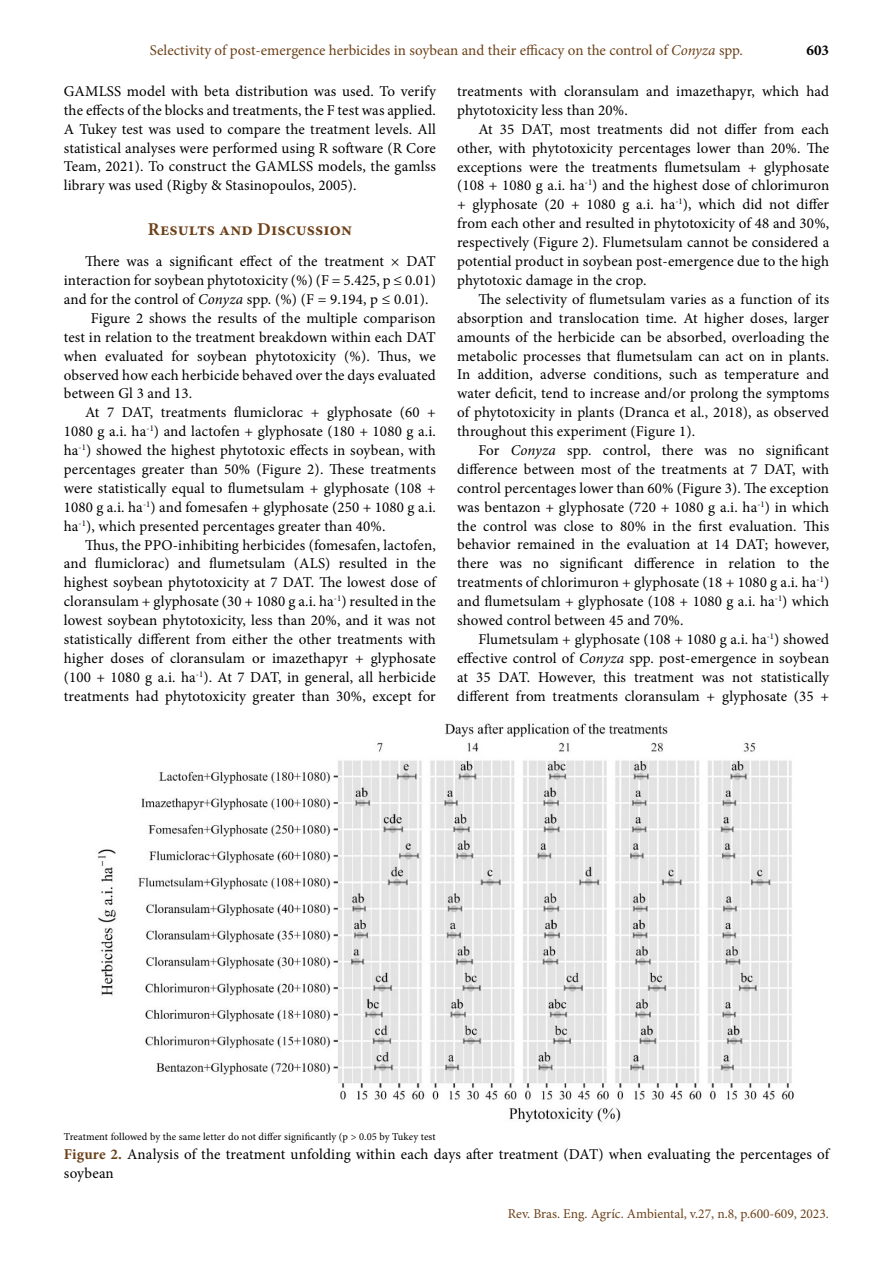
<style>
.page{position:relative;width:893px;height:1263px;background:#fff}
.page>*{position:absolute;margin:0;border:0;box-sizing:border-box;transform-origin:0 0}
.t1{font:700 18px "Minion Pro";letter-spacing:.01em;color:#6c4119}
.t2{font:15px/18.9px "Minion Pro";letter-spacing:.01em;color:#000;text-align:justify}
.t3{font:15px "Minion Pro";color:#6c4119}
.t4{font:700 15px "Minion Pro";color:#000}
.t5{font:13.5px "Minion Pro";color:#6c4119}
.t6{font:10.5px "Minion Pro";letter-spacing:.01em;color:#000}
.s1{font-style:italic}
.s2{font-weight:700;color:#6c4119}
</style>
<div class="page">
<img style="left:97px;top:723px;width:697px;height:400px">
<p class="t3" style="left:150px;top:40px;width:594px">Selectivity of post-emergence herbicides in soybean and their efficacy on the control of <span class="s1">Conyza</span> spp.</p>
<p class="t4" style="left:806px;top:40px;width:24px">603</p>
<p class="t2" style="left:64px;top:82px;width:374px">GAMLSS model with beta distribution was used. To verify the effects of the blocks and treatments, the F test was applied.<br>A Tukey test was used to compare the treatment levels. All statistical analyses were performed using R software (R Core Team, 2021). To construct the GAMLSS models, the gamlss library was used (Rigby &amp; Stasinopoulos, 2005).</p>
<p class="t1" style="left:148px;top:216px;width:206px">Results and Discussion</p>
<p class="t2" style="left:85px;top:252px;width:352px">There was a significant effect of the treatment × DAT</p>
<p class="t2" style="left:64px;top:271px;width:374px">interaction for soybean phytotoxicity (%) (F = 5.425, p ≤ 0.01)</p>
<p class="t2" style="left:64px;top:290px;width:366px">and for the control of <span class="s1">Conyza</span> spp. (%) (F = 9.194, p ≤ 0.01).</p>
<p class="t2" style="left:91px;top:309px;width:347px">Figure 2 shows the results of the multiple comparison</p>
<p class="t2" style="left:64px;top:328px;width:374px">test in relation to the treatment breakdown within each DAT</p>
<p class="t2" style="left:64px;top:347px;width:374px">when evaluated for soybean phytotoxicity (%). Thus, we</p>
<p class="t2" style="left:64px;top:365px;width:374px">observed how each herbicide behaved over the days evaluated</p>
<p class="t2" style="left:64px;top:384px;width:130px">between Gl 3 and 13.</p>
<p class="t2" style="left:85px;top:403px;width:352px">At 7 DAT, treatments flumiclorac + glyphosate (60 +</p>
<p class="t2" style="left:64px;top:422px;width:374px">1080 g a.i. ha<sup>-1</sup>) and lactofen + glyphosate (180 + 1080 g a.i.</p>
<p class="t2" style="left:64px;top:441px;width:374px">ha<sup>-1</sup>) showed the highest phytotoxic effects in soybean, with</p>
<p class="t2" style="left:64px;top:460px;width:374px">percentages greater than 50% (Figure 2). These treatments</p>
<p class="t2" style="left:64px;top:479px;width:374px">were statistically equal to flumetsulam + glyphosate (108 +</p>
<p class="t2" style="left:64px;top:498px;width:374px">1080 g a.i. ha<sup>-1</sup>) and fomesafen + glyphosate (250 + 1080 g a.i.</p>
<p class="t2" style="left:64px;top:516px;width:323px">ha<sup>-1</sup>), which presented percentages greater than 40%.</p>
<p class="t2" style="left:85px;top:535px;width:352px">Thus, the PPO-inhibiting herbicides (fomesafen, lactofen,</p>
<p class="t2" style="left:64px;top:554px;width:374px">and flumiclorac) and flumetsulam (ALS) resulted in the</p>
<p class="t2" style="left:64px;top:573px;width:374px">highest soybean phytotoxicity at 7 DAT. The lowest dose of</p>
<p class="t2" style="left:64px;top:592px;width:374px">cloransulam + glyphosate (30 + 1080 g a.i. ha<sup>-1</sup>) resulted in the</p>
<p class="t2" style="left:64px;top:611px;width:374px">lowest soybean phytotoxicity, less than 20%, and it was not</p>
<p class="t2" style="left:64px;top:630px;width:374px">statistically different from either the other treatments with</p>
<p class="t2" style="left:64px;top:649px;width:374px">higher doses of cloransulam or imazethapyr + glyphosate</p>
<p class="t2" style="left:64px;top:667px;width:374px">(100 + 1080 g a.i. ha<sup>-1</sup>). At 7 DAT, in general, all herbicide</p>
<p class="t2" style="left:64px;top:686px;width:374px">treatments had phytotoxicity greater than 30%, except for</p>
<p class="t2" style="left:457px;top:82px;width:374px">treatments with cloransulam and imazethapyr, which had phytotoxicity less than 20%.</p>
<p class="t2" style="left:457px;top:120px;width:374px;text-indent:21px">At 35 DAT, most treatments did not differ from each other, with phytotoxicity percentages lower than 20%. The exceptions were the treatments flumetsulam + glyphosate (108 + 1080 g a.i. ha<sup>-1</sup>) and the highest dose of chlorimuron + glyphosate (20 + 1080 g a.i. ha<sup>-1</sup>), which did not differ from each other and resulted in phytotoxicity of 48 and 30%, respectively (Figure 2). Flumetsulam cannot be considered a potential product in soybean post-emergence due to the high phytotoxic damage in the crop.</p>
<p class="t2" style="left:457px;top:290px;width:374px;text-indent:21px">The selectivity of flumetsulam varies as a function of its absorption and translocation time. At higher doses, larger amounts of the herbicide can be absorbed, overloading the metabolic processes that flumetsulam can act on in plants.<br>In addition, adverse conditions, such as temperature and water deficit, tend to increase and/or prolong the symptoms of phytotoxicity in plants (Dranca et al., 2018), as observed throughout this experiment (Figure 1).</p>
<p class="t2" style="left:457px;top:441px;width:374px;text-indent:21px">For <span class="s1">Conyza</span> spp. control, there was no significant difference between most of the treatments at 7 DAT, with control percentages lower than 60% (Figure 3). The exception was bentazon + glyphosate (720 + 1080 g a.i. ha<sup>-1</sup>) in which the control was close to 80% in the first evaluation. This behavior remained in the evaluation at 14 DAT; however, there was no significant difference in relation to the treatments of chlorimuron + glyphosate (18 + 1080 g a.i. ha<sup>-1</sup>) and flumetsulam + glyphosate (108 + 1080 g a.i. ha<sup>-1</sup>) which showed control between 45 and 70%.</p>
<p class="t2" style="left:457px;top:630px;width:374px;text-indent:21px">Flumetsulam + glyphosate (108 + 1080 g a.i. ha<sup>-1</sup>) showed effective control of <span class="s1">Conyza</span> spp. post-emergence in soybean at 35 DAT. However, this treatment was not statistically different from treatments cloransulam + glyphosate (35 +</p>
<p class="t6" style="left:64px;top:1130px;width:373px">Treatment followed by the same letter do not differ significantly (p &gt; 0.05 by Tukey test</p>
<p class="t2" style="left:64px;top:1145px;width:767px"><span class="s2">Figure 2.</span> Analysis of the treatment unfolding within each days after treatment (DAT) when evaluating the percentages of soybean</p>
<p class="t5" style="left:508px;top:1204px;width:323px">Rev. Bras. Eng. Agríc. Ambiental, v.27, n.8, p.600-609, 2023.</p>
</div>
